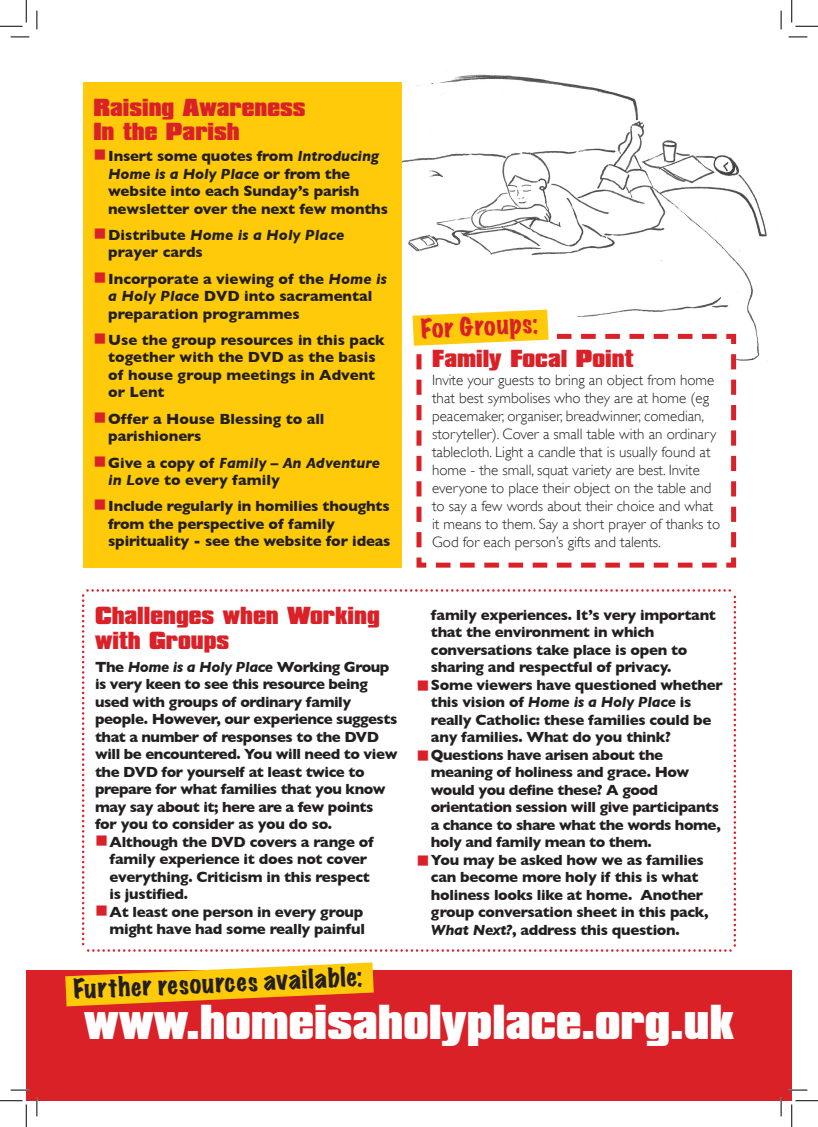
<style>
.page{position:relative;width:818px;height:1127px;background:#fff}
.page>*{position:absolute;margin:0;border:0;box-sizing:border-box;transform-origin:0 0}
.t1{font:900 42.12px "Compacta BT";color:#fff}
.t2{font:expanded 23.62px "Marker Felt";color:#231f20}
.t3{font:expanded 23.62px "Marker Felt";color:#da2128}
.t4{font:900 21.12px/25px "Compacta BT";color:#da2128}
.t5{font:700 15px/17.5px "Gill Sans";letter-spacing:-.02em;color:#231f20}
.t6{font:300 15px/18px "Gill Sans";color:#231f20}
.t7{font:700 15px/17.5px "Gill Sans";color:#231f20}
.s1{color:#da2128}
.s2{font-style:italic}
</style>
<div class="page">
<img style="left:401px;top:70px;width:367px;height:298px">
<div style="left:26px;top:969px;width:766px;height:131px;background:#da2128"></div>
<svg style="left:414px;top:331px;width:324px;height:237px"></svg>
<svg style="left:82px;top:589px;width:654px;height:362px"></svg>
<svg style="left:65px;top:962px;width:309px;height:44px"></svg>
<div style="left:83px;top:82px;width:318px;height:485px;background:#feca0a"></div>
<svg style="left:412px;top:309px;width:305px;height:37px"></svg>
<svg style="left:11px;top:36px;width:18px;height:2px"></svg>
<svg style="left:788px;top:36px;width:19px;height:2px"></svg>
<svg style="left:11px;top:1089px;width:18px;height:1px"></svg>
<svg style="left:788px;top:1089px;width:19px;height:1px"></svg>
<svg style="left:36px;top:11px;width:2px;height:18px"></svg>
<svg style="left:36px;top:1097px;width:2px;height:18px"></svg>
<svg style="left:780px;top:11px;width:2px;height:18px"></svg>
<svg style="left:780px;top:1097px;width:2px;height:18px"></svg>
<svg style="left:0;top:0;width:27px;height:27px"></svg>
<svg style="left:0;top:1100px;width:27px;height:26px"></svg>
<svg style="left:791px;top:0;width:27px;height:27px"></svg>
<svg style="left:791px;top:1100px;width:27px;height:26px"></svg>
<h3 class="t4" style="left:93px;top:96px;width:214px;line-height:23.8px">Raising Awareness<br>In the Parish</h3>
<p class="t5" style="left:108px;top:147px;width:281px;text-indent:-15px"><span class="s1">■</span>Insert some quotes from <span class="s2">Introducing Home is a Holy Place</span> or from the website into each Sunday’s parish newsletter over the next few months</p>
<p class="t7" style="left:108px;top:226px;width:238px;text-indent:-15px"><span class="s1">■</span>Distribute <span class="s2">Home is a Holy Place </span>prayer cards</p>
<p class="t7" style="left:108px;top:269px;width:280px;text-indent:-15px"><span class="s1">■</span>Incorporate a viewing of the <span class="s2">Home is a Holy Place</span> DVD into sacramental preparation programmes</p>
<p class="t7" style="left:108px;top:331px;width:278px;text-indent:-15px"><span class="s1">■</span>Use the group resources in this pack together with the DVD as the basis of house group meetings in Advent or Lent</p>
<p class="t7" style="left:108px;top:410px;width:218px;text-indent:-15px"><span class="s1">■</span>Offer a House Blessing to all parishioners</p>
<p class="t7" style="left:108px;top:453px;width:273px;text-indent:-15px"><span class="s1">■</span>Give a copy of <span class="s2">Family – An Adventure in Love</span> to every family</p>
<p class="t5" style="left:108px;top:497px;width:284px;text-indent:-15px"><span class="s1">■</span>Include regularly in homilies thoughts from the perspective of family spirituality - see the website for ideas</p>
<h2 class="t3" style="left:420px;top:317px;width:118px;rotate:-3deg">For Groups:</h2>
<h3 class="t4" style="left:432px;top:346px;width:203px">Family Focal Point</h3>
<p class="t6" style="left:432px;top:370px;width:290px">Invite your guests to bring an object from home that best symbolises who they are at home (eg peacemaker, organiser, breadwinner, comedian, storyteller). Cover a small table with an ordinary tablecloth. Light a candle that is usually found at home - the small, squat variety are best. Invite everyone to place their object on the table and to say a few words about their choice and what it means to them. Say a short prayer of thanks to God for each person’s gifts and talents.</p>
<h3 class="t4" style="left:95px;top:603px;width:286px">Challenges when Working with Groups</h3>
<p class="t5" style="left:95px;top:657px;width:304px">The <span class="s2">Home is a Holy Place</span> Working Group is very keen to see this resource being used with groups of ordinary family people. However, our experience suggests that a number of responses to the DVD will be encountered. You will need to view the DVD for yourself at least twice to prepare for what families that you know may say about it; here are a few points for you to consider as you do so.</p>
<p class="t5" style="left:109px;top:832px;width:266px;text-indent:-14px"><span class="s1">■</span>Although the DVD covers a range of family experience it does not cover everything. Criticism in this respect is justified.</p>
<p class="t5" style="left:95px;top:902px;width:271px;text-align:right"><span class="s1">■</span>At least one person in every group might have had some really painful</p>
<h2 class="t2" style="left:73px;top:977px;width:290px;rotate:-3deg">Further resources available:</h2>
<p class="t5" style="left:431px;top:605px;width:286px">family experiences. It’s very important that the environment in which conversations take place is open to sharing and respectful of privacy.</p>
<p class="t5" style="left:431px;top:675px;width:293px;text-indent:-14px"><span class="s1">■</span>Some viewers have questioned whether this vision of <span class="s2">Home is a Holy Place</span> is really Catholic: these families could be any families. What do you think?</p>
<p class="t5" style="left:431px;top:745px;width:292px;text-indent:-14px"><span class="s1">■</span>Questions have arisen about the meaning of holiness and grace. How would you define these? A good orientation session will give participants a chance to share what the words home, holy and family mean to them.</p>
<p class="t5" style="left:431px;top:850px;width:279px;text-indent:-14px"><span class="s1">■</span>You may be asked how we as families can become more holy if this is what holiness looks like at home. Another group conversation sheet in this pack, <span class="s2">What Next?</span>, address this question.</p>
<h1 class="t1" style="left:84px;top:995px;width:652px">www.homeisaholyplace.org.uk</h1>
</div>
